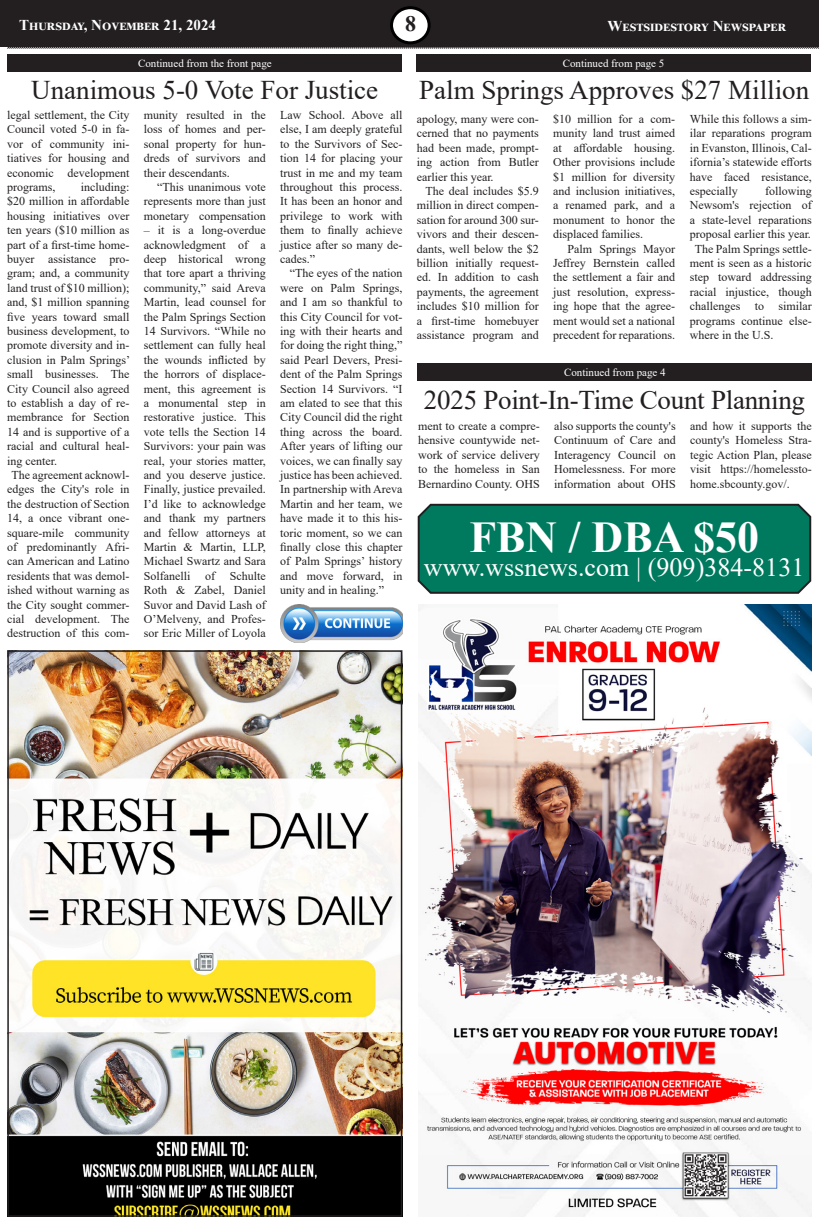
<style>
.page{position:relative;width:819px;height:1224px;background:#fff}
.page>*{position:absolute;margin:0;border:0;box-sizing:border-box;transform-origin:0 0}
.t1{font:700 44px "Times New Roman";color:#fff}
.t2{font:27px "Times New Roman";color:#231f20}
.t3{font:26.1px "Times New Roman";color:#fff}
.t4{font:700 22px "Times New Roman";color:#231f20}
.t5{font:700 15px "Times New Roman";color:#fff}
.t6{font:12px/14.4px "Times New Roman";color:#231f20;text-align:justify}
.t7{font:11px "Times New Roman";color:#fff}
</style>
<div class="page">
<div style="left:0;top:0;width:819px;height:46px;background:#231f20"></div>
<div style="left:392px;top:8px;width:37px;height:35px;background:#fff;border-radius:50%"></div>
<div style="left:390px;top:6px;width:41px;height:38px;border:3px solid #000;border-radius:50%"></div>
<svg style="left:6px;top:44px;width:813px;height:5px"></svg>
<div style="left:416px;top:54px;width:395px;height:18px;background:#231f20"></div>
<div style="left:417px;top:363px;width:395px;height:18px;background:#231f20"></div>
<div style="left:7px;top:54px;width:395px;height:18px;background:#231f20"></div>
<img style="left:10px;top:653px;width:389px;height:561px">
<div style="left:7px;top:650px;width:395px;height:567px;border:2px solid #231f20"></div>
<img style="left:418px;top:604px;width:394px;height:613px">
<svg style="left:417px;top:503px;width:395px;height:91px;background:#07785e"></svg>
<img style="left:280px;top:604px;width:122px;height:39px">
<p class="t5" style="left:19px;top:14px;width:198px">Thursday, November 21, 2024</p>
<h3 class="t4" style="left:405px;top:8px;width:12px">8</h3>
<p class="t5" style="left:608px;top:15px;width:180px">Westsidestory Newspaper</p>
<p class="t7" style="left:563px;top:55px;width:103px">Continued from page 5</p>
<p class="t7" style="left:138px;top:55px;width:135px">Continued from the front page</p>
<p class="t2" style="left:31px;top:71px;width:349px">Unanimous 5-0 Vote For Justice</p>
<p class="t6" style="left:7px;top:107px;width:124px">legal settlement, the City Council voted 5-0 in fa&shy;vor of community ini&shy;tiatives for housing and economic development programs,</p>
<p class="t6" style="left:7px;top:179px;width:124px;text-indent:73px">including: $20 million in affordable housing initiatives over ten years ($10 million as part of a first-time home&shy;buyer assistance pro&shy;gram; and, a community land trust of $10 million); and, $1 million spanning five years toward small business development, to promote diversity and in&shy;clusion in Palm Springs’ small businesses. The City Council also agreed to establish a day of re&shy;membrance for Section 14 and is supportive of a racial and cultural heal&shy;ing center.</p>
<p class="t6" style="left:7px;top:467px;width:124px;text-align:center">The agreement acknowl&shy;edges the City's role in the destruction of Section<br>14, a once vibrant one&shy;square-mile community of predominantly Afri&shy;can American and Latino residents that was demol&shy;ished without warning as the City sought commer&shy;cial development. The destruction of this com-</p>
<p class="t6" style="left:144px;top:107px;width:124px">munity resulted in the loss of homes and per&shy;sonal property for hun&shy;dreds of survivors and their descendants.</p>
<p class="t6" style="left:144px;top:179px;width:124px;text-indent:13px">“This unanimous vote represents more than just monetary compensation</p>
<p class="t6" style="left:144px;top:223px;width:124px">– it is a long-overdue acknowledgment of a deep historical wrong that tore apart a thriving community,” said Areva Martin, lead counsel for the Palm Springs Section 14 Survivors. “While no settlement can fully heal the wounds inflicted by the horrors of displace&shy;ment, this agreement is a monumental step in restorative justice. This vote tells the Section 14<br>Survivors: your pain was real, your stories matter, and you deserve justice.<br>Finally, justice prevailed.<br>I’d like to acknowledge and thank my partners and fellow attorneys at Martin &amp; Martin, LLP, Michael Swartz and Sara Solfanelli of Schulte Roth &amp; Zabel, Daniel Suvor and David Lash of O’Melveny, and Profes&shy;sor Eric Miller of Loyola</p>
<p class="t6" style="left:280px;top:107px;width:124px">Law School. Above all else, I am deeply grateful to the Survivors of Sec&shy;tion 14 for placing your trust in me and my team throughout this process.<br>It has been an honor and privilege to work with them to finally achieve justice after so many de&shy;cades.”</p>
<p class="t6" style="left:280px;top:266px;width:124px;text-indent:10px">“The eyes of the nation were on Palm Springs, and I am so thankful to this City Council for vot&shy;ing with their hearts and for doing the right thing,” said Pearl Devers, Presi&shy;dent of the Palm Springs Section 14 Survivors. “I am elated to see that this City Council did the right thing across the board.<br>After years of lifting our voices, we can finally say justice has been achieved.<br>In partnership with Areva Martin and her team, we have made it to this his&shy;toric moment, so we can finally close this chapter of Palm Springs’ history and move forward, in unity and in healing.”</p>
<p class="t2" style="left:419px;top:71px;width:392px">Palm Springs Approves $27 Million</p>
<p class="t6" style="left:417px;top:111px;width:124px">apology, many were con&shy;cerned that no payments had been made, prompt&shy;ing action from Butler earlier this year.</p>
<p class="t6" style="left:417px;top:183px;width:124px;text-indent:9px">The deal includes $5.9 million in direct compen&shy;sation for around 300 sur&shy;vivors and their descen&shy;dants, well below the $2 billion initially request&shy;ed. In addition to cash payments, the agreement includes $10 million for a first-time homebuyer assistance program and</p>
<p class="t6" style="left:553px;top:111px;width:124px">$10 million for a com&shy;munity land trust aimed at affordable housing.<br>Other provisions include $1 million for diversity and inclusion initiatives, a renamed park, and a monument to honor the displaced families.</p>
<p class="t6" style="left:553px;top:241px;width:124px;text-indent:14px">Palm Springs Mayor Jeffrey Bernstein called the settlement a fair and just resolution, express&shy;ing hope that the agree&shy;ment would set a national precedent for reparations.</p>
<p class="t7" style="left:564px;top:365px;width:103px">Continued from page 4</p>
<p class="t6" style="left:690px;top:111px;width:124px">While this follows a sim&shy;ilar reparations program in Evanston, Illinois, Cal&shy;ifornia’s statewide efforts have faced resistance, especially</p>
<p class="t6" style="left:690px;top:183px;width:124px;text-indent:75px">following Newsom's rejection of a state-level reparations proposal earlier this year.</p>
<p class="t6" style="left:690px;top:241px;width:124px;text-indent:5px">The Palm Springs settle&shy;ment is seen as a historic step toward addressing racial injustice, though challenges to similar programs continue else&shy;where in the U.S.</p>
<p class="t2" style="left:424px;top:381px;width:383px">2025 Point-In-Time Count Planning</p>
<p class="t6" style="left:418px;top:418px;width:123px">ment to create a compre&shy;hensive countywide net&shy;work of service delivery to the homeless in San Bernardino County. OHS</p>
<p class="t6" style="left:554px;top:418px;width:123px">also supports the county's Continuum of Care and Interagency Council on Homelessness. For more information about OHS</p>
<p class="t6" style="left:690px;top:418px;width:123px">and how it supports the county's Homeless Stra&shy;tegic Action Plan, please visit https://homelessto&shy;home.sbcounty.gov/.</p>
<p class="t1" style="left:469px;top:505px;width:291px">FBN / DBA $50</p>
<p class="t3" style="left:424px;top:549px;width:382px">www.wssnews.com | (909)384-8131</p>
</div>
